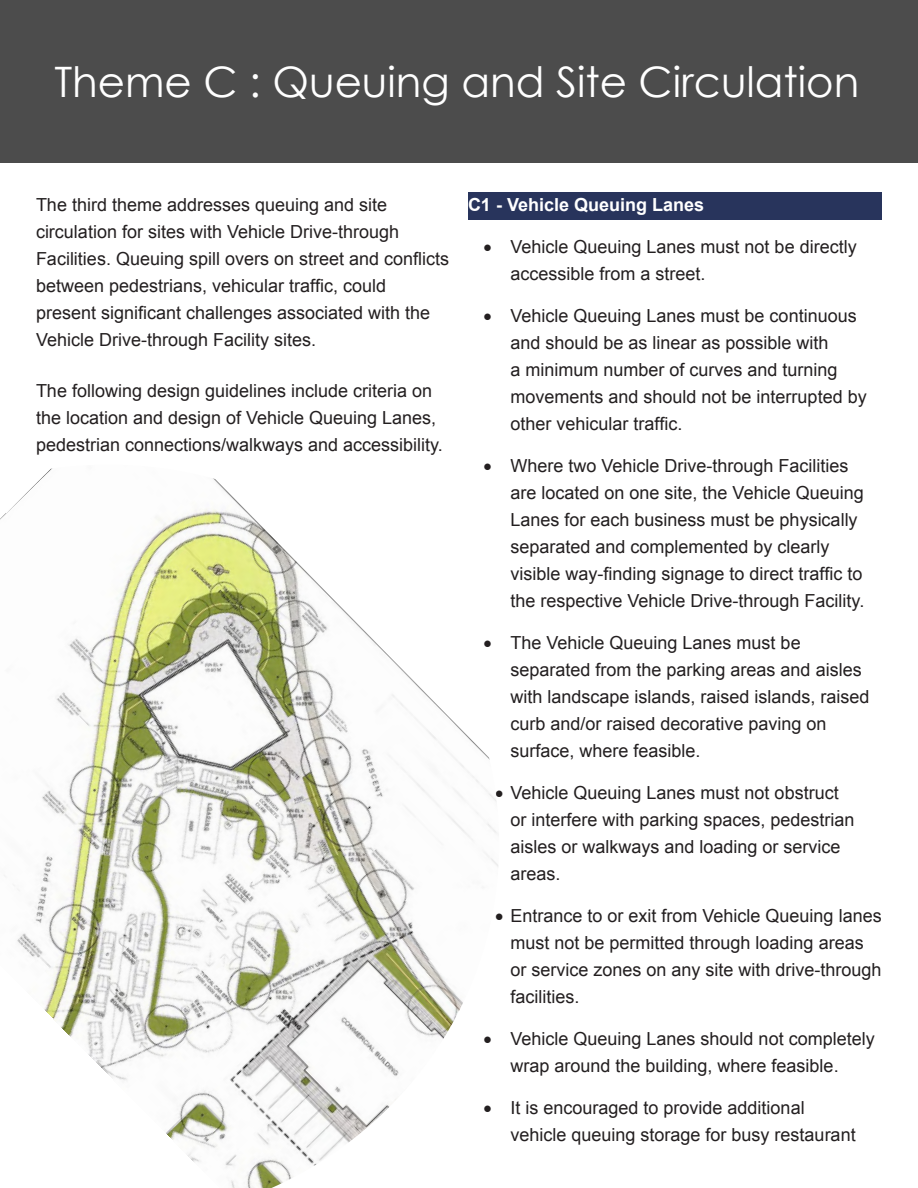
<style>
.page{position:relative;width:918px;height:1188px;background:#fff}
.page>*{position:absolute;margin:0;border:0;box-sizing:border-box;transform-origin:0 0}
.t1{font:42px "Century Gothic";color:#fff}
.Paragraph{font:18px/27px "Arial";color:#231f20}
.Heading_within_secti{font:700 18px "Arial";color:#fff}
</style>
<div class="page">
<div style="left:468px;top:192px;width:413px;height:27px;background:#28345c"></div>
<div style="left:0;top:0;width:918px;height:162px;background:#4c4c4c"></div>
<img style="left:0;top:468px;width:498px;height:720px">
<h3 class="t1" style="left:54px;top:52px;width:807px">Theme C : Queuing and Site Circulation</h3>
<p class="Paragraph" style="left:36px;top:191px;width:415px">The third theme addresses queuing and site circulation for sites with Vehicle Drive-through Facilities. Queuing spill overs on street and conflicts between pedestrians, vehicular traffic, could present significant challenges associated with the Vehicle Drive-through Facility sites.</p>
<p class="Paragraph" style="left:36px;top:377px;width:408px">The following design guidelines include criteria on the location and design of Vehicle Queuing Lanes, pedestrian connections/walkways and accessibility.</p>
<p class="Heading_within_secti" style="left:468px;top:193px;width:238px">C1 - Vehicle Queuing Lanes</p>
<p class="Paragraph" style="left:511px;top:233px;width:348px;text-indent:-27px">• Vehicle Queuing Lanes must not be directly accessible from a street.</p>
<p class="Paragraph" style="left:511px;top:302px;width:358px;text-indent:-27px">• Vehicle Queuing Lanes must be continuous and should be as linear as possible with<br>a minimum number of curves and turning movements and should not be interrupted by other vehicular traffic.</p>
<p class="Paragraph" style="left:511px;top:452px;width:355px;text-indent:-27px">• Where two Vehicle Drive-through Facilities are located on one site, the Vehicle Queuing Lanes for each business must be physically separated and complemented by clearly visible way-finding signage to direct traffic to the respective Vehicle Drive-through Facility.</p>
<p class="Paragraph" style="left:511px;top:629px;width:361px;text-indent:-27px">• The Vehicle Queuing Lanes must be separated from the parking areas and aisles with landscape islands, raised islands, raised curb and/or raised decorative paving on surface, where feasible.</p>
<p class="Paragraph" style="left:511px;top:779px;width:346px;text-indent:-16px">• Vehicle Queuing Lanes must not obstruct or interfere with parking spaces, pedestrian aisles or walkways and loading or service areas.</p>
<p class="Paragraph" style="left:511px;top:902px;width:373px;text-indent:-16px">• Entrance to or exit from Vehicle Queuing lanes must not be permitted through loading areas or service zones on any site with drive-through facilities.</p>
<p class="Paragraph" style="left:484px;top:1025px;width:393px;text-align:center">• Vehicle Queuing Lanes should not completely wrap around the building, where feasible.</p>
<p class="Paragraph" style="left:511px;top:1094px;width:347px;text-indent:-27px">• It is encouraged to provide additional vehicle queuing storage for busy restaurant</p>
</div>
